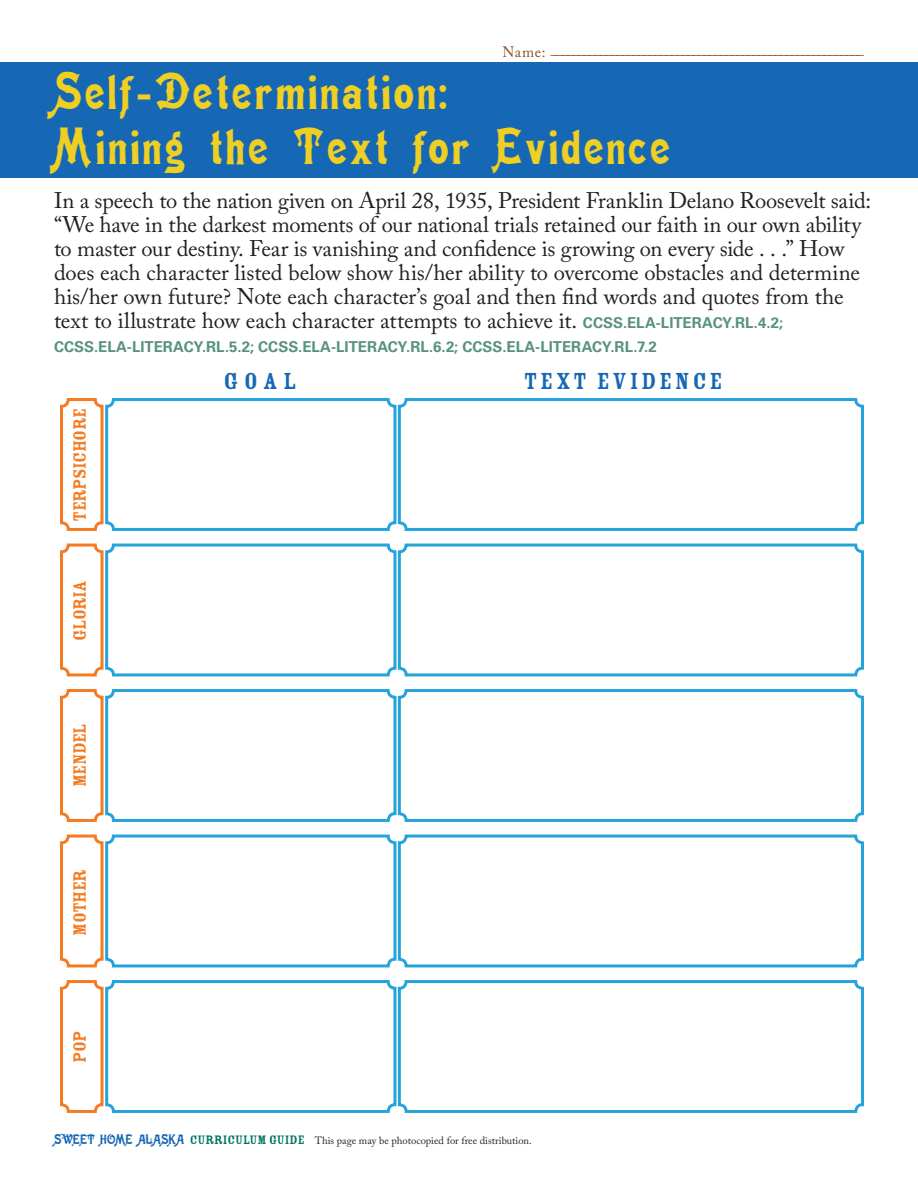
<style>
.page{position:relative;width:918px;height:1188px;background:#fff}
.page>*{position:absolute;margin:0;border:0;box-sizing:border-box;transform-origin:0 0}
.MOREMain_Head{font:45px/55.5px "Meistersinger";letter-spacing:.08em;color:#efcf23}
.List_Paragraph{font:25.5px "Rosewood Std Fill";letter-spacing:.1em;color:#1768b4}
.Instructions{font:22.5px/24px "Adobe Caslon Pro";letter-spacing:-.01em;color:#231f20}
.NAME_MINING{font:19.5px "Rosewood Std Fill";letter-spacing:-.03em;color:#f47b21}
.Instructions-2{font:700 15px "Univers LT Std";color:#599183}
.t1{font:700 condensed 15px "Univers LT Std";color:#8d4d28}
.t2{font:10.5px "Adobe Caslon Pro";color:#231f20}
.s1{font-family:"Adobe Caslon Pro";font-weight:400;font-stretch:normal}
.s2{font-family:"Univers LT Std";font-weight:700;font-stretch:expanded}
.s3{font-family:"Univers LT Std";font-weight:700;font-size:15px;color:#599183}
.s4{font-family:"Meistersinger";font-size:12px;color:#1768b4}
.s5{font-family:"Rosewood Std Fill";font-size:13.5px;color:#017660}
</style>
<div class="page">
<div style="left:0;top:62px;width:918px;height:116px;background:#1768b4"></div>
<div style="left:60px;top:544px;width:44px;height:132px;border:3px solid #f47b21;border-radius:7px"></div>
<div style="left:105px;top:544px;width:291px;height:132px;border:3px solid #25a3db;border-radius:7px"></div>
<div style="left:398px;top:544px;width:466px;height:132px;border:3px solid #25a3db;border-radius:7px"></div>
<div style="left:60px;top:689px;width:44px;height:133px;border:3px solid #f47b21;border-radius:7px"></div>
<div style="left:105px;top:689px;width:291px;height:133px;border:3px solid #25a3db;border-radius:7px"></div>
<div style="left:398px;top:689px;width:466px;height:133px;border:3px solid #25a3db;border-radius:7px"></div>
<div style="left:60px;top:835px;width:44px;height:132px;border:3px solid #f47b21;border-radius:7px"></div>
<div style="left:105px;top:835px;width:291px;height:132px;border:3px solid #25a3db;border-radius:7px"></div>
<div style="left:398px;top:835px;width:466px;height:132px;border:3px solid #25a3db;border-radius:7px"></div>
<div style="left:60px;top:980px;width:44px;height:133px;border:3px solid #f47b21;border-radius:7px"></div>
<div style="left:105px;top:980px;width:291px;height:133px;border:3px solid #25a3db;border-radius:7px"></div>
<div style="left:398px;top:980px;width:466px;height:133px;border:3px solid #25a3db;border-radius:7px"></div>
<div style="left:60px;top:398px;width:44px;height:133px;border:3px solid #f47b21;border-radius:7px"></div>
<div style="left:105px;top:398px;width:291px;height:133px;border:3px solid #25a3db;border-radius:7px"></div>
<div style="left:398px;top:398px;width:466px;height:133px;border:3px solid #25a3db;border-radius:7px"></div>
<p class="t1" style="left:503px;top:40px;width:363px"><span class="s1">N a m e :</span> _________________________________________________________</p>
<p class="MOREMain_Head" style="left:54px;top:63px;width:617px">Self<span class="s2">-</span>Determination:<br>Mining the Text for Evidence</p>
<p class="Instructions" style="left:54px;top:189px;width:819px">In a speech to the nation given on April 28, 1935, President Franklin Delano Roosevelt said: “We have in the darkest moments of our national trials retained our faith in our own ability to master our destiny. Fear is vanishing and confidence is growing on every side . . .” How does each character listed below show his/her ability to overcome obstacles and determine his/her own future? Note each character’s goal and then find words and quotes from the text to illustrate how each character attempts to achieve it. <span class="s3">CCSS.ELA-LITERACY.RL.4.2;</span></p>
<p class="Instructions-2" style="left:54px;top:338px;width:604px">CCSS.ELA-LITERACY.RL.5.2; CCSS.ELA-LITERACY.RL.6.2; CCSS.ELA-LITERACY.RL.7.2</p>
<p class="NAME_MINING" style="left:69px;top:522px;width:115px;rotate:-90deg">TERPSICHORE</p>
<p class="NAME_MINING" style="left:69px;top:641px;width:62px;rotate:-90deg">GLORIA</p>
<p class="NAME_MINING" style="left:69px;top:787px;width:66px;rotate:-90deg">MENDEL</p>
<p class="NAME_MINING" style="left:69px;top:936px;width:68px;rotate:-90deg">MOTHER</p>
<p class="NAME_MINING" style="left:69px;top:1063px;width:34px;rotate:-90deg">POP</p>
<p class="List_Paragraph" style="left:224px;top:367px;width:75px">GOAL</p>
<p class="List_Paragraph" style="left:524px;top:367px;width:200px">TEXT EVIDENCE</p>
<p class="t2" style="left:54px;top:1135px;width:479px"><span class="s4">SWEET HOME ALASKA</span> <span class="s5">CURRICULUM GUIDE</span> This page may be photocopied for free distribution.</p>
</div>
